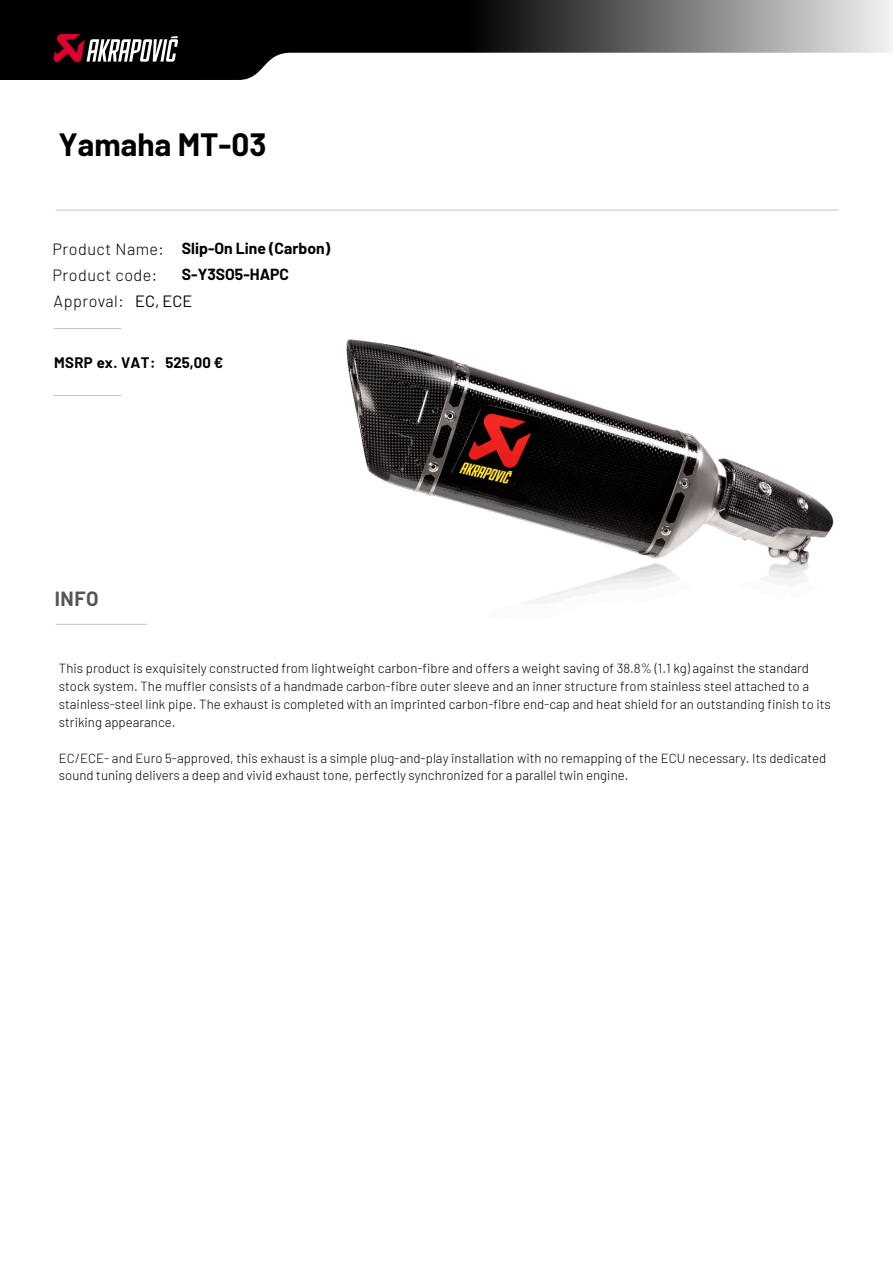
<style>
.page{position:relative;width:893px;height:1263px;background:#fff}
.page>*{position:absolute;margin:0;border:0;box-sizing:border-box;transform-origin:0 0}
.t1{font:700 31.5px "Barlow";color:#000}
.t2{font:700 20.1px "Barlow";color:#565656}
.t3{font:16.35px "Barlow";color:#000}
.t4{font:300 16.2px "Barlow";letter-spacing:.03em;color:#000}
.t5{font:700 15.75px/26.4px "Barlow";color:#000}
.t6{font:700 14.85px "Barlow";letter-spacing:.03em;color:#000}
.t7{font:700 14.85px "Barlow";color:#000}
.t8{font:300 13.2px/18px "Barlow";color:#000}
</style>
<div class="page">
<img style="left:346px;top:339px;width:488px;height:257px">
<svg style="left:0;top:0;width:893px;height:80px"></svg>
<svg style="left:53px;top:34px;width:125px;height:29px"></svg>
<hr style="left:54px;top:328px;width:67px;height:1px;background:#c3c6c7">
<hr style="left:54px;top:395px;width:67px;height:1px;background:#c3c6c7">
<hr style="left:56px;top:624px;width:91px;height:1px;background:#c3c6c7">
<hr style="left:56px;top:210px;width:783px;height:1px;background:#c3c6c7">
<h1 class="t1" style="left:58px;top:125px;width:209px">Yamaha MT-03</h1>
<p class="t5" style="left:182px;top:234px;width:150px">Slip-On Line (Carbon)<br>S-Y3SO5-HAPC</p>
<p class="t3" style="left:135px;top:291px;width:59px">EC, ECE</p>
<p class="t4" style="left:53px;top:237px;width:113px">Product Name:</p>
<p class="t4" style="left:53px;top:263px;width:106px">Product code:</p>
<p class="t4" style="left:54px;top:290px;width:72px">Approval:</p>
<p class="t6" style="left:54px;top:352px;width:103px">MSRP ex. VAT:</p>
<p class="t7" style="left:165px;top:353px;width:59px">525,00 €</p>
<h2 class="t2" style="left:55px;top:584px;width:45px">INFO</h2>
<p class="t8" style="left:59px;top:658px;width:773px">This product is exquisitely constructed from lightweight carbon-fibre and offers a weight saving of 38.8% (1.1 kg) against the standard stock system. The muffler consists of a handmade carbon-fibre outer sleeve and an inner structure from stainless steel attached to a stainless-steel link pipe. The exhaust is completed with an imprinted carbon-fibre end-cap and heat shield for an outstanding finish to its striking appearance.</p>
<p class="t8" style="left:59px;top:748px;width:769px">EC/ECE- and Euro 5-approved, this exhaust is a simple plug-and-play installation with no remapping of the ECU necessary. Its dedicated sound tuning delivers a deep and vivid exhaust tone, perfectly synchronized for a parallel twin engine.</p>
</div>
